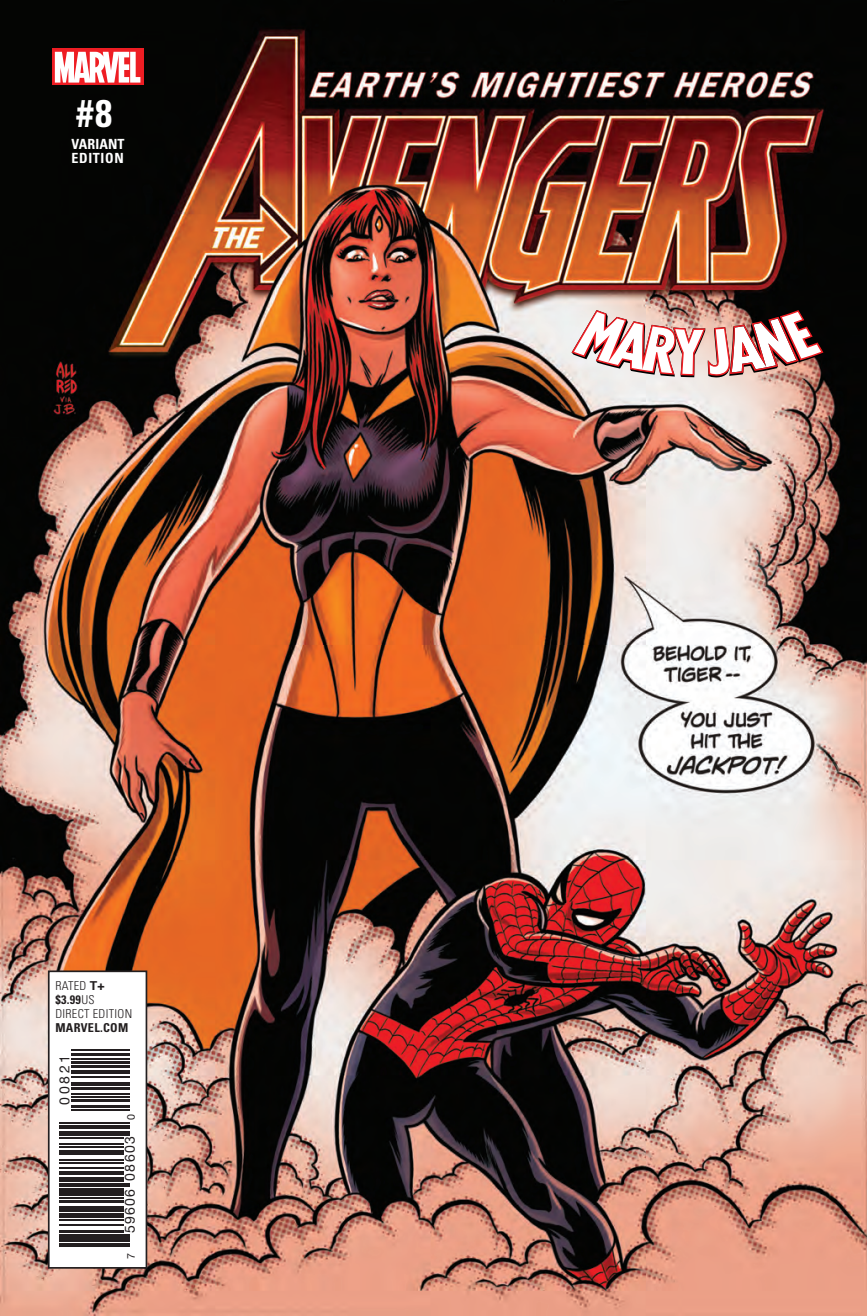
<style>
.page{position:relative;width:867px;height:1316px;background:#fff}
.page>*{position:absolute;margin:0;border:0;box-sizing:border-box;transform-origin:0 0}
.t1{font:700 condensed 38.5px "Univers LT Std";color:#fff}
.t2{font:14px "Helvetica Neue";letter-spacing:.1em;color:#231f20}
.t3{font:700 condensed 14px/14px "Univers LT Std";letter-spacing:.03em;color:#fff}
.t4{font:300 condensed 12.25px/14px "Univers LT Std";letter-spacing:.025em;color:#231f20}
.t5{font:700 condensed 12.25px "Univers LT Std";letter-spacing:.025em;color:#231f20}
.t6{font:10.67px "Helvetica Neue";color:#231f20}
.s1{font-weight:700;font-stretch:normal}
.s2{font-weight:700}
.s3{font-size:10.67px}
</style>
<div class="page">
<img style="left:0;top:0;width:866px;height:1314px">
<svg style="left:52px;top:49px;width:91px;height:36px"></svg>
<svg style="left:55px;top:52px;width:85px;height:31px"></svg>
<svg style="left:51px;top:973px;width:93px;height:292px"></svg>
<div style="left:48px;top:970px;width:99px;height:298px;border:2px solid #231f20"></div>
<hr style="left:59px;top:1245px;width:71px;height:1px;background:#231f20">
<hr style="left:59px;top:1242px;width:71px;height:2px;background:#231f20">
<hr style="left:59px;top:1237px;width:71px;height:4px;background:#231f20">
<hr style="left:59px;top:1233px;width:71px;height:3px;background:#231f20">
<hr style="left:59px;top:1229px;width:64px;height:3px;background:#231f20">
<hr style="left:59px;top:1224px;width:64px;height:1px;background:#231f20">
<hr style="left:59px;top:1219px;width:64px;height:1px;background:#231f20">
<hr style="left:59px;top:1215px;width:64px;height:3px;background:#231f20">
<hr style="left:59px;top:1212px;width:64px;height:2px;background:#231f20">
<div style="left:59px;top:1206px;width:64px;height:5px;background:#231f20"></div>
<hr style="left:59px;top:1199px;width:64px;height:3px;background:#231f20">
<hr style="left:59px;top:1196px;width:64px;height:2px;background:#231f20">
<hr style="left:59px;top:1194px;width:64px;height:1px;background:#231f20">
<div style="left:59px;top:1187px;width:64px;height:6px;background:#231f20"></div>
<hr style="left:59px;top:1185px;width:71px;height:1px;background:#231f20">
<hr style="left:59px;top:1182px;width:71px;height:1px;background:#231f20">
<hr style="left:59px;top:1177px;width:64px;height:4px;background:#231f20">
<hr style="left:59px;top:1173px;width:64px;height:1px;background:#231f20">
<hr style="left:59px;top:1170px;width:64px;height:2px;background:#231f20">
<hr style="left:59px;top:1166px;width:64px;height:2px;background:#231f20">
<hr style="left:59px;top:1161px;width:64px;height:1px;background:#231f20">
<hr style="left:59px;top:1158px;width:64px;height:2px;background:#231f20">
<svg style="left:59px;top:1149px;width:64px;height:4px"></svg>
<hr style="left:59px;top:1145px;width:64px;height:2px;background:#231f20">
<hr style="left:59px;top:1143px;width:64px;height:1px;background:#231f20">
<hr style="left:59px;top:1136px;width:64px;height:2px;background:#231f20">
<hr style="left:59px;top:1131px;width:71px;height:4px;background:#231f20">
<hr style="left:59px;top:1127px;width:71px;height:1px;background:#231f20">
<hr style="left:59px;top:1124px;width:71px;height:2px;background:#231f20">
<hr style="left:59px;top:1122px;width:71px;height:1px;background:#231f20">
<hr style="left:71px;top:1109px;width:59px;height:1px;background:#231f20">
<hr style="left:71px;top:1105px;width:59px;height:2px;background:#231f20">
<hr style="left:71px;top:1098px;width:59px;height:3px;background:#231f20">
<hr style="left:71px;top:1095px;width:59px;height:2px;background:#231f20">
<hr style="left:71px;top:1093px;width:59px;height:1px;background:#231f20">
<hr style="left:71px;top:1086px;width:59px;height:3px;background:#231f20">
<hr style="left:71px;top:1084px;width:59px;height:1px;background:#231f20">
<hr style="left:71px;top:1081px;width:59px;height:2px;background:#231f20">
<hr style="left:71px;top:1076px;width:59px;height:1px;background:#231f20">
<hr style="left:71px;top:1072px;width:59px;height:1px;background:#231f20">
<hr style="left:71px;top:1069px;width:59px;height:2px;background:#231f20">
<hr style="left:71px;top:1064px;width:59px;height:3px;background:#231f20">
<hr style="left:71px;top:1060px;width:59px;height:3px;background:#231f20">
<hr style="left:71px;top:1057px;width:59px;height:2px;background:#231f20">
<hr style="left:71px;top:1052px;width:59px;height:3px;background:#231f20">
<hr style="left:71px;top:1048px;width:59px;height:2px;background:#231f20">
<svg style="left:571px;top:310px;width:252px;height:67px"></svg>
<h1 class="t1" style="left:76px;top:90px;width:37px">#8</h1>
<p class="t3" style="left:71px;top:137px;width:55px">VARIANT<br>EDITION</p>
<p class="t4" style="left:55px;top:978px;width:78px">RATED <span class="s1">T+ </span><span class="s2">$3.99</span>US<br>DIRECT EDITION</p>
<p class="t5" style="left:55px;top:1020px;width:74px">MARVEL.COM</p>
<p class="t2" style="left:54px;top:1104px;width:51px;rotate:-90deg">00821</p>
<p class="t2" style="left:120px;top:1232px;width:120px;rotate:-90deg">59606 08603 <span class="s3">0</span></p>
<p class="t6" style="left:123px;top:1258px;width:7px;rotate:-90deg">7</p>
</div>
